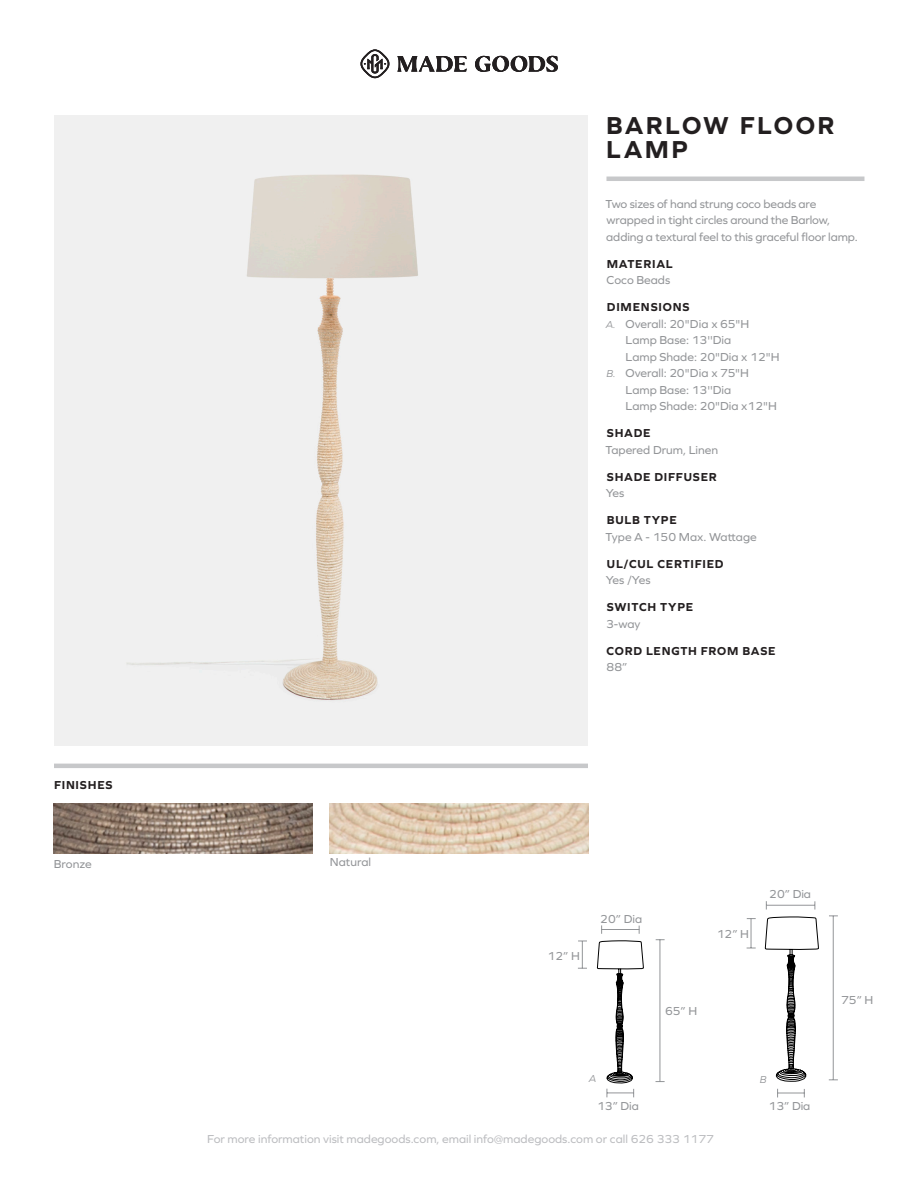
<style>
.page{position:relative;width:918px;height:1188px;background:#fff}
.page>*{position:absolute;margin:0;border:0;box-sizing:border-box;transform-origin:0 0}
.t1{font:700 25.5px/24px "Graphie";letter-spacing:.085em;color:#231f20}
.t2{font:12px/16.5px "Graphie";color:#939598}
.t3{font:700 12px "Graphie";letter-spacing:.06em;color:#231f20}
.t4{font:12px "Graphie";color:#bcbdc0}
.t5{font:italic 10.5px "Graphie";color:#939598}
.s1{font-style:italic;font-size:10.5px}
</style>
<div class="page">
<img style="left:54px;top:116px;width:534px;height:629px">
<img style="left:54px;top:803px;width:258px;height:51px">
<img style="left:330px;top:803px;width:258px;height:51px">
<hr style="left:54px;top:764px;width:534px;height:4px;background:#c7c8ca">
<hr style="left:660px;top:940px;width:1px;height:142px;background:#939598">
<hr style="left:602px;top:929px;width:37px;height:1px;background:#939598">
<svg style="left:578px;top:941px;width:9px;height:28px"></svg>
<svg style="left:597px;top:941px;width:47px;height:156px"></svg>
<svg style="left:777px;top:1089px;width:28px;height:8px"></svg>
<hr style="left:833px;top:916px;width:1px;height:164px;background:#939598">
<hr style="left:766px;top:905px;width:49px;height:1px;background:#939598">
<svg style="left:747px;top:918px;width:9px;height:31px"></svg>
<svg style="left:765px;top:917px;width:54px;height:165px"></svg>
<svg style="left:397px;top:56px;width:161px;height:16px"></svg>
<svg style="left:360px;top:50px;width:30px;height:28px"></svg>
<hr style="left:606px;top:177px;width:258px;height:4px;background:#c7c8ca">
<h1 class="t1" style="left:606px;top:113px;width:230px">BARLOW FLOOR<br>LAMP</h1>
<p class="t3" style="left:54px;top:778px;width:60px">FINISHES</p>
<p class="t2" style="left:54px;top:855px;width:39px">Bronze</p>
<p class="t2" style="left:330px;top:853px;width:43px">Natural</p>
<p class="t2" style="left:606px;top:195px;width:254px">Two sizes of hand strung coco beads are wrapped in tight circles around the Barlow, adding a textural feel to this graceful floor lamp.</p>
<p class="t3" style="left:607px;top:257px;width:67px">MATERIAL</p>
<p class="t2" style="left:607px;top:272px;width:65px">Coco Beads</p>
<p class="t3" style="left:607px;top:300px;width:84px">DIMENSIONS</p>
<p class="t2" style="left:606px;top:315px;width:145px"><span class="s1">A.</span> Overall: 20"Dia x 65"H</p>
<p class="t2" style="left:626px;top:332px;width:107px">Lamp Base: 13''Dia</p>
<p class="t2" style="left:626px;top:348px;width:156px">Lamp Shade: 20"Dia x 12"H</p>
<p class="t2" style="left:607px;top:365px;width:144px"><span class="s1">B.</span> Overall: 20"Dia x 75"H</p>
<p class="t2" style="left:626px;top:381px;width:107px">Lamp Base: 13''Dia</p>
<p class="t2" style="left:626px;top:398px;width:153px">Lamp Shade: 20"Dia x12"H</p>
<p class="t3" style="left:607px;top:426px;width:45px">SHADE</p>
<p class="t2" style="left:606px;top:441px;width:114px">Tapered Drum, Linen</p>
<p class="t3" style="left:607px;top:470px;width:112px">SHADE DIFFUSER</p>
<p class="t2" style="left:606px;top:485px;width:20px">Yes</p>
<p class="t3" style="left:607px;top:513px;width:71px">BULB TYPE</p>
<p class="t2" style="left:606px;top:528px;width:153px">Type A - 150 Max. Wattage</p>
<p class="t3" style="left:607px;top:557px;width:118px">UL/CUL CERTIFIED</p>
<p class="t2" style="left:606px;top:572px;width:46px">Yes /Yes</p>
<p class="t3" style="left:607px;top:600px;width:88px">SWITCH TYPE</p>
<p class="t2" style="left:606px;top:615px;width:36px">3-way</p>
<p class="t3" style="left:607px;top:644px;width:171px">CORD LENGTH FROM BASE</p>
<p class="t2" style="left:607px;top:659px;width:22px">88”</p>
<p class="t2" style="left:548px;top:947px;width:34px">12” H</p>
<p class="t2" style="left:600px;top:910px;width:43px">20” Dia</p>
<p class="t2" style="left:717px;top:926px;width:34px">12” H</p>
<p class="t2" style="left:769px;top:886px;width:43px">20” Dia</p>
<p class="t2" style="left:665px;top:1003px;width:34px">65” H</p>
<p class="t5" style="left:589px;top:1072px;width:9px">A</p>
<p class="t5" style="left:760px;top:1074px;width:8px">B</p>
<p class="t2" style="left:597px;top:1098px;width:43px">13” Dia</p>
<p class="t2" style="left:769px;top:1098px;width:43px">13” Dia</p>
<p class="t2" style="left:841px;top:991px;width:34px">75” H</p>
<p class="t4" style="left:207px;top:1132px;width:508px">For more information visit madegoods.com, email info@madegoods.com or call 626 333 1177</p>
</div>
